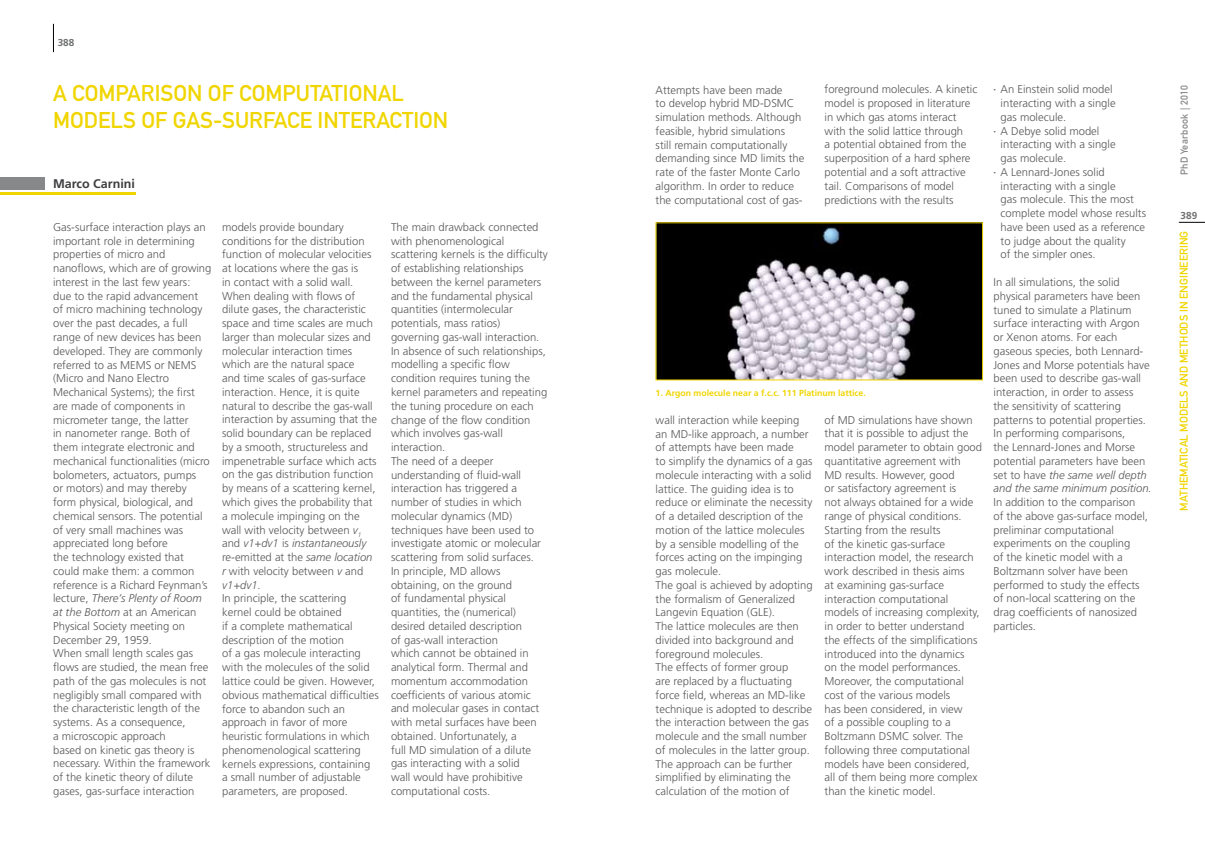
<style>
.page{position:relative;width:1205px;height:851px;background:#fff}
.page>*{position:absolute;margin:0;border:0;box-sizing:border-box;transform-origin:0 0}
.t1{font:22.5px "DIN Mittelschrift Std";color:#f0d500}
.t2{font:700 12.5px "Frutiger LT Std";color:#3e3d40}
.t3{font:300 11.25px/13.8px "Frutiger LT Std";color:#58585a}
.t4{font:11.25px "DIN Mittelschrift Std";color:#f0d500}
.t5{font:10px "DIN Mittelschrift Std";letter-spacing:.03em;color:#87888a}
.t6{font:700 10px "Frutiger LT Std";color:#707172}
.t7{font:700 8.75px "Frutiger LT Std";color:#f0d500}
.s1{font-style:italic}
.s2{font-family:"DIN Mittelschrift Std";font-weight:400}
</style>
<div class="page">
<svg style="left:53px;top:24px;width:1px;height:28px"></svg>
<svg style="left:1179px;top:222px;width:26px;height:1px"></svg>
<hr style="left:0;top:192px;width:135px;height:3px;background:#f0d500">
<div style="left:0;top:178px;width:44px;height:12px;background:#87888a"></div>
<img style="left:658px;top:224px;width:323px;height:154px">
<p class="t6" style="left:58px;top:37px;width:18px">388</p>
<h1 class="t1" style="left:53px;top:80px;width:59px">A COMPARIS</h1>
<h1 class="t1" style="left:173px;top:80px;width:105px">ON OF COMPUTATI</h1>
<h1 class="t1" style="left:349px;top:80px;width:28px">ONAL</h1>
<h1 class="t1" style="left:53px;top:107px;width:45px">MODELS</h1>
<h1 class="t1" style="left:141px;top:107px;width:95px">OF GAS-SURFACE</h1>
<h1 class="t1" style="left:318px;top:107px;width:12px">INTERACTI</h1>
<h1 class="t1" style="left:419px;top:107px;width:27px">ON</h1>
<p class="t2" style="left:53px;top:176px;width:83px">Marco Carnini</p>
<p class="t3" style="left:53px;top:220px;width:160px">Gas-surface interaction plays an important role in determining properties of micro and nanoflows, which are of growing interest in the last few years:<br>due to the rapid advancement<br>of micro machining technology over the past decades, a full range of new devices has been developed. They are commonly referred to as MEMS or NEMS (Micro and Nano Electro<br>Mechanical Systems); the first are made of components in micrometer tange, the latter<br>in nanometer range. Both of them integrate electronic and mechanical functionalities (micro bolometers, actuators, pumps<br>or motors) and may thereby form physical, biological, and chemical sensors. The potential of very small machines was appreciated long before<br>the technology existed that could make them: a common reference is a Richard Feynman’s lecture, <span class="s1">There’s Plenty of Room at the Bottom</span> at an American<br>Physical Society meeting on<br>December 29, 1959.<br>When small length scales gas flows are studied, the mean free path of the gas molecules is not negligibly small compared with the characteristic length of the systems. As a consequence,<br>a microscopic approach<br>based on kinetic gas theory is necessary. Within the framework of the kinetic theory of dilute gases, gas-surface interaction</p>
<p class="t3" style="left:222px;top:220px;width:158px">models provide boundary conditions for the distribution function of molecular velocities at locations where the gas is<br>in contact with a solid wall.<br>When dealing with flows of dilute gases, the characteristic space and time scales are much larger than molecular sizes and molecular interaction times which are the natural space<br>and time scales of gas-surface interaction. Hence, it is quite natural to describe the gas-wall interaction by assuming that the solid boundary can be replaced by a smooth, structureless and impenetrable surface which acts on the gas distribution function by means of a scattering kernel, which gives the probability that a molecule impinging on the wall with velocity between <span class="s1">v</span><sub>1 </sub>and <span class="s1">v1+dv1</span> is <span class="s1">instantaneously </span>re-emitted at the <span class="s1">same location r</span> with velocity between <span class="s1">v</span> and <span class="s1">v1+dv1</span>.<br>In principle, the scattering kernel could be obtained<br>if a complete mathematical description of the motion<br>of a gas molecule interacting with the molecules of the solid lattice could be given. However, obvious mathematical difficulties force to abandon such an approach in favor of more heuristic formulations in which phenomenological scattering kernels expressions, containing<br>a small number of adjustable parameters, are proposed.</p>
<p class="t3" style="left:391px;top:220px;width:158px">The main drawback connected with phenomenological scattering kernels is the difficulty of establishing relationships between the kernel parameters and the fundamental physical quantities (intermolecular potentials, mass ratios) governing gas-wall interaction.<br>In absence of such relationships, modelling a specific flow condition requires tuning the kernel parameters and repeating the tuning procedure on each change of the flow condition which involves gas-wall interaction.<br>The need of a deeper understanding of fluid-wall interaction has triggered a number of studies in which molecular dynamics (MD) techniques have been used to investigate atomic or molecular scattering from solid surfaces.<br>In principle, MD allows obtaining, on the ground<br>of fundamental physical quantities, the (numerical) desired detailed description<br>of gas-wall interaction<br>which cannot be obtained in analytical form. Thermal and momentum accommodation coefficients of various atomic and molecular gases in contact with metal surfaces have been obtained. Unfortunately, a<br>full MD simulation of a dilute gas interacting with a solid<br>wall would have prohibitive computational costs.</p>
<p class="t3" style="left:656px;top:83px;width:150px">Attempts have been made<br>to develop hybrid MD-DSMC simulation methods. Although feasible, hybrid simulations<br>still remain computationally demanding since MD limits the rate of the faster Monte Carlo algorithm. In order to reduce the computational cost of gas-</p>
<p class="t3" style="left:824px;top:83px;width:154px">foreground molecules. A kinetic model is proposed in literature in which gas atoms interact with the solid lattice through<br>a potential obtained from the superposition of a hard sphere potential and a soft attractive tail. Comparisons of model predictions with the results</p>
<p class="t7" style="left:656px;top:387px;width:212px">1. Argon molecule near a f.c.c. 111 Platinum lattice.</p>
<p class="t3" style="left:656px;top:413px;width:158px">wall interaction while keeping an MD-like approach, a number of attempts have been made<br>to simplify the dynamics of a gas molecule interacting with a solid lattice. The guiding idea is to reduce or eliminate the necessity of a detailed description of the motion of the lattice molecules by a sensible modelling of the forces acting on the impinging gas molecule.<br>The goal is achieved by adopting the formalism of Generalized<br>Langevin Equation (GLE).<br>The lattice molecules are then divided into background and foreground molecules.<br>The effects of former group<br>are replaced by a fluctuating force field, whereas an MD-like technique is adopted to describe the interaction between the gas molecule and the small number of molecules in the latter group.<br>The approach can be further simplified by eliminating the calculation of the motion of</p>
<p class="t3" style="left:824px;top:413px;width:159px">of MD simulations have shown that it is possible to adjust the model parameter to obtain good quantitative agreement with<br>MD results. However, good<br>or satisfactory agreement is<br>not always obtained for a wide range of physical conditions.<br>Starting from the results<br>of the kinetic gas-surface interaction model, the research work described in thesis aims<br>at examining gas-surface interaction computational models of increasing complexity, in order to better understand the effects of the simplifications introduced into the dynamics<br>on the model performances.<br>Moreover, the computational cost of the various models<br>has been considered, in view<br>of a possible coupling to a<br>Boltzmann DSMC solver. The following three computational models have been considered, all of them being more complex than the kinetic model.</p>
<p class="t3" style="left:993px;top:83px;width:120px"><span class="s2">∙</span> An Einstein solid model</p>
<p class="t3" style="left:1000px;top:96px;width:117px">interacting with a single</p>
<p class="t3" style="left:1000px;top:110px;width:67px">gas molecule.</p>
<p class="t3" style="left:993px;top:124px;width:107px"><span class="s2">∙</span> A Debye solid model</p>
<p class="t3" style="left:1000px;top:138px;width:117px">interacting with a single</p>
<p class="t3" style="left:1000px;top:151px;width:67px">gas molecule.</p>
<p class="t3" style="left:993px;top:165px;width:113px"><span class="s2">∙</span> A Lennard-Jones solid</p>
<p class="t3" style="left:1000px;top:179px;width:117px">interacting with a single</p>
<p class="t3" style="left:1000px;top:193px;width:135px">gas molecule. This the most</p>
<p class="t3" style="left:1000px;top:206px;width:147px">complete model whose results</p>
<p class="t3" style="left:1000px;top:220px;width:146px">have been used as a reference</p>
<p class="t3" style="left:1000px;top:234px;width:127px">to judge about the quality</p>
<p class="t3" style="left:1000px;top:248px;width:97px">of the simpler ones.</p>
<p class="t3" style="left:993px;top:275px;width:160px">In all simulations, the solid physical parameters have been tuned to simulate a Platinum surface interacting with Argon or Xenon atoms. For each gaseous species, both Lennard-<br>Jones and Morse potentials have been used to describe gas-wall interaction, in order to assess the sensitivity of scattering patterns to potential properties.<br>In performing comparisons,<br>the Lennard-Jones and Morse potential parameters have been set to have <span class="s1">the same well depth and the same minimum position.</span></p>
<p class="t3" style="left:993px;top:495px;width:156px">In addition to the comparison of the above gas-surface model, preliminar computational experiments on the coupling<br>of the kinetic model with a<br>Boltzmann solver have been performed to study the effects of non-local scattering on the drag coefficients of nanosized particles.</p>
<p class="t5" style="left:1178px;top:175px;width:92px;rotate:-90deg">PHD YEARBOOK | 2010</p>
<p class="t6" style="left:1180px;top:210px;width:18px">389</p>
<p class="t4" style="left:1177px;top:510px;width:281px;rotate:-90deg">MATHEMATICAL MODELS AND METHODS IN ENGINEERING</p>
</div>
